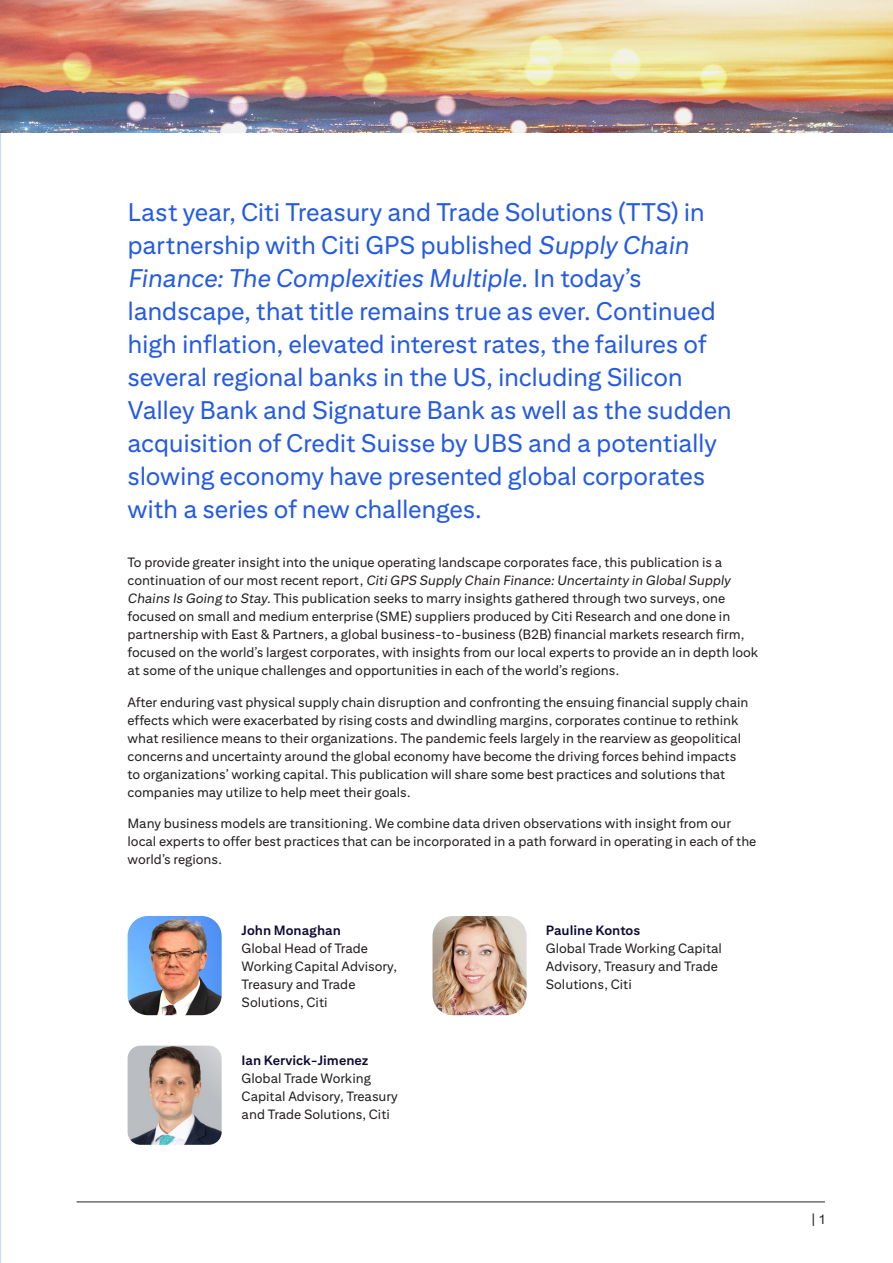
<style>
.page{position:relative;width:893px;height:1263px;background:#fff}
.page>*{position:absolute;margin:0;border:0;box-sizing:border-box;transform-origin:0 0}
.Intro_Para{font:25.5px/33px "Citi Sans Text";letter-spacing:-.01em;color:#255be3}
.Body_Copy{font:13.5px/18px "Citi Sans Text";color:#231f20}
.Author_name{font:700 13.5px "Citi Sans Text";color:#0d0b34}
.s1{font-style:italic}
</style>
<div class="page">
<hr style="left:77px;top:1201px;width:748px;height:1px;background:#231f20">
<img style="left:0;top:0;width:893px;height:132px">
<img style="left:128px;top:916px;width:94px;height:99px">
<img style="left:432px;top:916px;width:95px;height:99px">
<img style="left:128px;top:1045px;width:94px;height:100px">
<p class="Intro_Para" style="left:128px;top:195px;width:606px">Last year, Citi Treasury and Trade Solutions (TTS) in partnership with Citi GPS published <span class="s1">Supply Chain Finance: The Complexities Multiple</span>. In today’s landscape, that title remains true as ever. Continued high inflation, elevated interest rates, the failures of several regional banks in the US, including Silicon Valley Bank and Signature Bank as well as the sudden acquisition of Credit Suisse by UBS and a potentially slowing economy have presented global corporates with a series of new challenges.</p>
<p class="Body_Copy" style="left:128px;top:553px;width:632px">To provide greater insight into the unique operating landscape corporates face, this publication is a continuation of our most recent report, <span class="s1">Citi GPS Supply Chain Finance: Uncertainty in Global Supply Chains Is Going to Stay.</span> This publication seeks to marry insights gathered through two surveys, one focused on small and medium enterprise (SME) suppliers produced by Citi Research and one done in partnership with East &amp; Partners, a global business-to-business (B2B) financial markets research firm, focused on the world’s largest corporates, with insights from our local experts to provide an in depth look at some of the unique challenges and opportunities in each of the world’s regions.</p>
<p class="Body_Copy" style="left:128px;top:693px;width:622px">After enduring vast physical supply chain disruption and confronting the ensuing financial supply chain effects which were exacerbated by rising costs and dwindling margins, corporates continue to rethink what resilience means to their organizations. The pandemic feels largely in the rearview as geopolitical concerns and uncertainty around the global economy have become the driving forces behind impacts to organizations’ working capital. This publication will share some best practices and solutions that companies may utilize to help meet their goals.</p>
<p class="Body_Copy" style="left:128px;top:814px;width:630px">Many business models are transitioning. We combine data driven observations with insight from our local experts to offer best practices that can be incorporated in a path forward in operating in each of the world’s regions.</p>
<p class="Author_name" style="left:242px;top:922px;width:101px">John Monaghan</p>
<p class="Body_Copy" style="left:242px;top:939px;width:157px">Global Head of Trade<br>Working Capital Advisory,<br>Treasury and Trade<br>Solutions, Citi</p>
<p class="Author_name" style="left:242px;top:1052px;width:128px">Ian Kervick-Jimenez</p>
<p class="Body_Copy" style="left:242px;top:1069px;width:158px">Global Trade Working<br>Capital Advisory, Treasury and Trade Solutions, Citi</p>
<p class="Author_name" style="left:546px;top:922px;width:96px">Pauline Kontos</p>
<p class="Body_Copy" style="left:546px;top:939px;width:178px">Global Trade Working Capital<br>Advisory, Treasury and Trade<br>Solutions, Citi</p>
<p class="Body_Copy" style="left:812px;top:1209px;width:15px">| 1</p>
</div>
